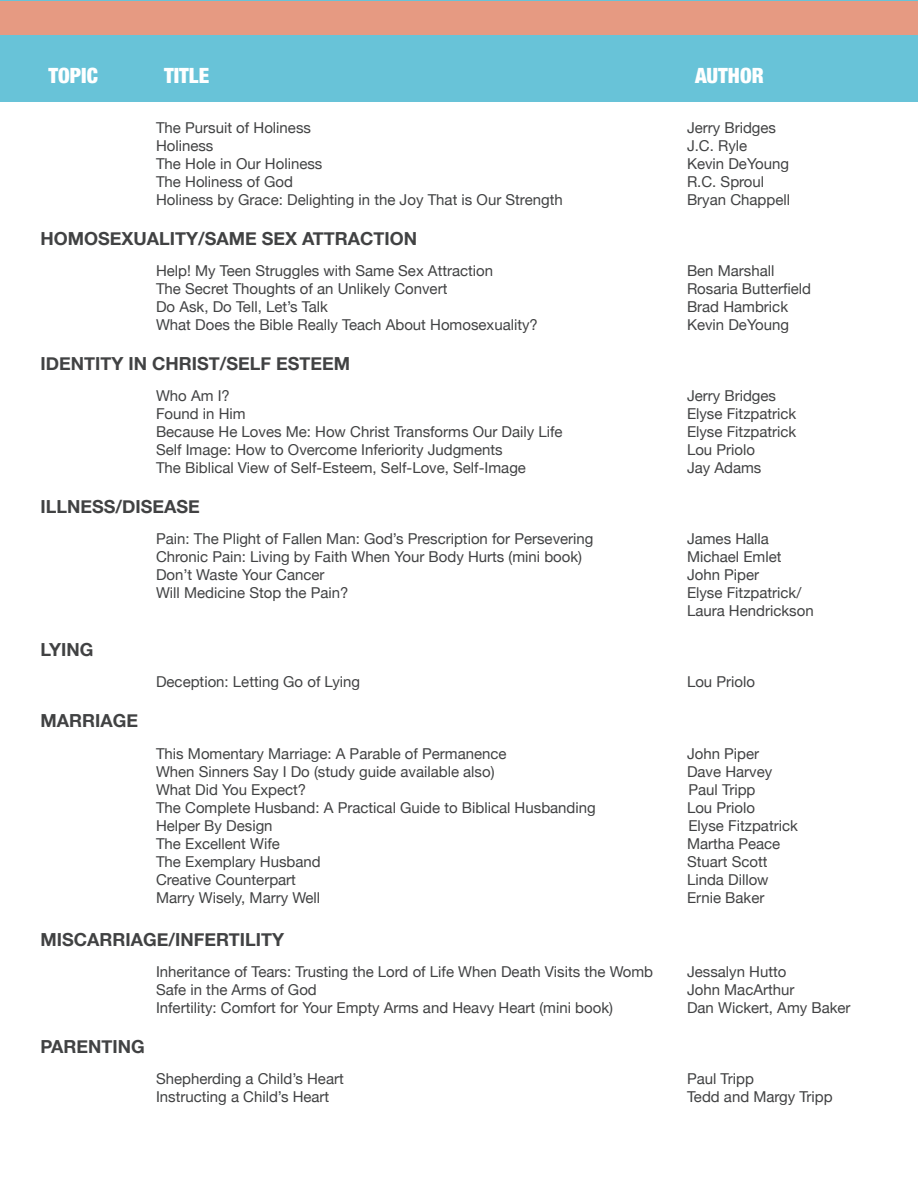
<style>
.page{position:relative;width:918px;height:1188px;background:#fff}
.page>*{position:absolute;margin:0;border:0;box-sizing:border-box;transform-origin:0 0}
.t1{font:900 condensed 21px "Helvetica Neue";color:#fff}
.topic{font:700 18px "Helvetica Neue";color:#414243}
.Titles{font:15px/18px "Helvetica Neue";color:#414243}
</style>
<div class="page">
<div style="left:0;top:0;width:918px;height:102px;background:#68c3d8"></div>
<div style="left:0;top:1px;width:918px;height:34px;background:#e69a82"></div>
<h1 class="t1" style="left:49px;top:58px;width:51px">TOPIC</h1>
<h1 class="t1" style="left:164px;top:58px;width:47px">TITLE</h1>
<h1 class="t1" style="left:695px;top:58px;width:70px">AUTHOR</h1>
<p class="Titles" style="left:156px;top:118px;width:157px">The Pursuit of Holiness</p>
<p class="Titles" style="left:687px;top:118px;width:91px">Jerry Bridges</p>
<p class="Titles" style="left:156px;top:136px;width:59px">Holiness</p>
<p class="Titles" style="left:687px;top:136px;width:62px">J.C. Ryle</p>
<p class="Titles" style="left:156px;top:154px;width:168px">The Hole in Our Holiness</p>
<p class="Titles" style="left:687px;top:154px;width:103px">Kevin DeYoung</p>
<p class="Titles" style="left:156px;top:172px;width:138px">The Holiness of God</p>
<p class="Titles" style="left:687px;top:172px;width:79px">R.C. Sproul</p>
<p class="Titles" style="left:156px;top:190px;width:408px">Holiness by Grace: Delighting in the Joy That is Our Strength</p>
<p class="Titles" style="left:687px;top:190px;width:105px">Bryan Chappell</p>
<p class="topic" style="left:40px;top:222px;width:378px">HOMOSEXUALITY/SAME SEX ATTRACTION</p>
<p class="Titles" style="left:156px;top:261px;width:339px">Help! My Teen Struggles with Same Sex Attraction</p>
<p class="Titles" style="left:687px;top:261px;width:89px">Ben Marshall</p>
<p class="Titles" style="left:156px;top:279px;width:293px">The Secret Thoughts of an Unlikely Convert</p>
<p class="Titles" style="left:687px;top:279px;width:126px">Rosaria Butterfield</p>
<p class="Titles" style="left:156px;top:297px;width:173px">Do Ask, Do Tell, Let’s Talk</p>
<p class="Titles" style="left:687px;top:297px;width:103px">Brad Hambrick</p>
<p class="Titles" style="left:156px;top:315px;width:384px">What Does the Bible Really Teach About Homosexuality?</p>
<p class="Titles" style="left:687px;top:315px;width:103px">Kevin DeYoung</p>
<p class="topic" style="left:40px;top:347px;width:311px">IDENTITY IN CHRIST/SELF ESTEEM</p>
<p class="Titles" style="left:156px;top:386px;width:75px">Who Am I?</p>
<p class="Titles" style="left:687px;top:386px;width:91px">Jerry Bridges</p>
<p class="Titles" style="left:156px;top:404px;width:91px">Found in Him</p>
<p class="Titles" style="left:687px;top:404px;width:111px">Elyse Fitzpatrick</p>
<p class="Titles" style="left:156px;top:422px;width:408px">Because He Loves Me: How Christ Transforms Our Daily Life</p>
<p class="Titles" style="left:687px;top:422px;width:111px">Elyse Fitzpatrick</p>
<p class="Titles" style="left:156px;top:440px;width:348px">Self Image: How to Overcome Inferiority Judgments</p>
<p class="Titles" style="left:687px;top:440px;width:70px">Lou Priolo</p>
<p class="Titles" style="left:156px;top:458px;width:372px">The Biblical View of Self-Esteem, Self-Love, Self-Image</p>
<p class="Titles" style="left:687px;top:458px;width:76px">Jay Adams</p>
<p class="topic" style="left:40px;top:490px;width:161px">ILLNESS/DISEASE</p>
<p class="Titles" style="left:156px;top:529px;width:439px">Pain: The Plight of Fallen Man: God’s Prescription for Persevering</p>
<p class="Titles" style="left:687px;top:529px;width:83px">James Halla</p>
<p class="Titles" style="left:156px;top:547px;width:428px">Chronic Pain: Living by Faith When Your Body Hurts (mini book)</p>
<p class="Titles" style="left:687px;top:547px;width:96px">Michael Emlet</p>
<p class="Titles" style="left:156px;top:565px;width:170px">Don’t Waste Your Cancer</p>
<p class="Titles" style="left:687px;top:565px;width:74px">John Piper</p>
<p class="Titles" style="left:156px;top:583px;width:194px">Will Medicine Stop the Pain?</p>
<p class="Titles" style="left:687px;top:583px;width:128px">Elyse Fitzpatrick/<br>Laura Hendrickson</p>
<p class="topic" style="left:40px;top:633px;width:54px">LYING</p>
<p class="Titles" style="left:156px;top:672px;width:206px">Deception: Letting Go of Lying</p>
<p class="Titles" style="left:687px;top:672px;width:70px">Lou Priolo</p>
<p class="topic" style="left:40px;top:704px;width:99px">MARRIAGE</p>
<p class="Titles" style="left:156px;top:743px;width:352px">This Momentary Marriage: A Parable of Permanence</p>
<p class="Titles" style="left:687px;top:743px;width:74px">John Piper</p>
<p class="Titles" style="left:156px;top:761px;width:340px">When Sinners Say I Do (study guide available also)</p>
<p class="Titles" style="left:687px;top:761px;width:87px">Dave Harvey</p>
<p class="Titles" style="left:156px;top:779px;width:152px">What Did You Expect?</p>
<p class="Titles" style="left:688px;top:779px;width:68px">Paul Tripp</p>
<p class="Titles" style="left:156px;top:797px;width:441px">The Complete Husband: A Practical Guide to Biblical Husbanding</p>
<p class="Titles" style="left:687px;top:797px;width:70px">Lou Priolo</p>
<p class="Titles" style="left:156px;top:815px;width:118px">Helper By Design</p>
<p class="Titles" style="left:688px;top:815px;width:111px">Elyse Fitzpatrick</p>
<p class="Titles" style="left:156px;top:833px;width:125px">The Excellent Wife</p>
<p class="Titles" style="left:687px;top:833px;width:95px">Martha Peace</p>
<p class="Titles" style="left:156px;top:851px;width:166px">The Exemplary Husband</p>
<p class="Titles" style="left:687px;top:851px;width:82px">Stuart Scott</p>
<p class="Titles" style="left:156px;top:869px;width:142px">Creative Counterpart</p>
<p class="Titles" style="left:687px;top:869px;width:83px">Linda Dillow</p>
<p class="Titles" style="left:156px;top:887px;width:166px">Marry Wisely, Marry Well</p>
<p class="Titles" style="left:687px;top:887px;width:79px">Ernie Baker</p>
<p class="topic" style="left:40px;top:923px;width:245px">MISCARRIAGE/INFERTILITY</p>
<p class="Titles" style="left:156px;top:962px;width:499px">Inheritance of Tears: Trusting the Lord of Life When Death Visits the Womb</p>
<p class="Titles" style="left:687px;top:962px;width:101px">Jessalyn Hutto</p>
<p class="Titles" style="left:156px;top:980px;width:162px">Safe in the Arms of God</p>
<p class="Titles" style="left:687px;top:980px;width:109px">John MacArthur</p>
<p class="Titles" style="left:156px;top:998px;width:459px">Infertility: Comfort for Your Empty Arms and Heavy Heart (mini book)</p>
<p class="Titles" style="left:687px;top:998px;width:165px">Dan Wickert, Amy Baker</p>
<p class="topic" style="left:40px;top:1030px;width:106px">PARENTING</p>
<p class="Titles" style="left:156px;top:1069px;width:189px">Shepherding a Child’s Heart</p>
<p class="Titles" style="left:687px;top:1069px;width:68px">Paul Tripp</p>
<p class="Titles" style="left:156px;top:1087px;width:175px">Instructing a Child’s Heart</p>
<p class="Titles" style="left:687px;top:1087px;width:147px">Tedd and Margy Tripp</p>
</div>
